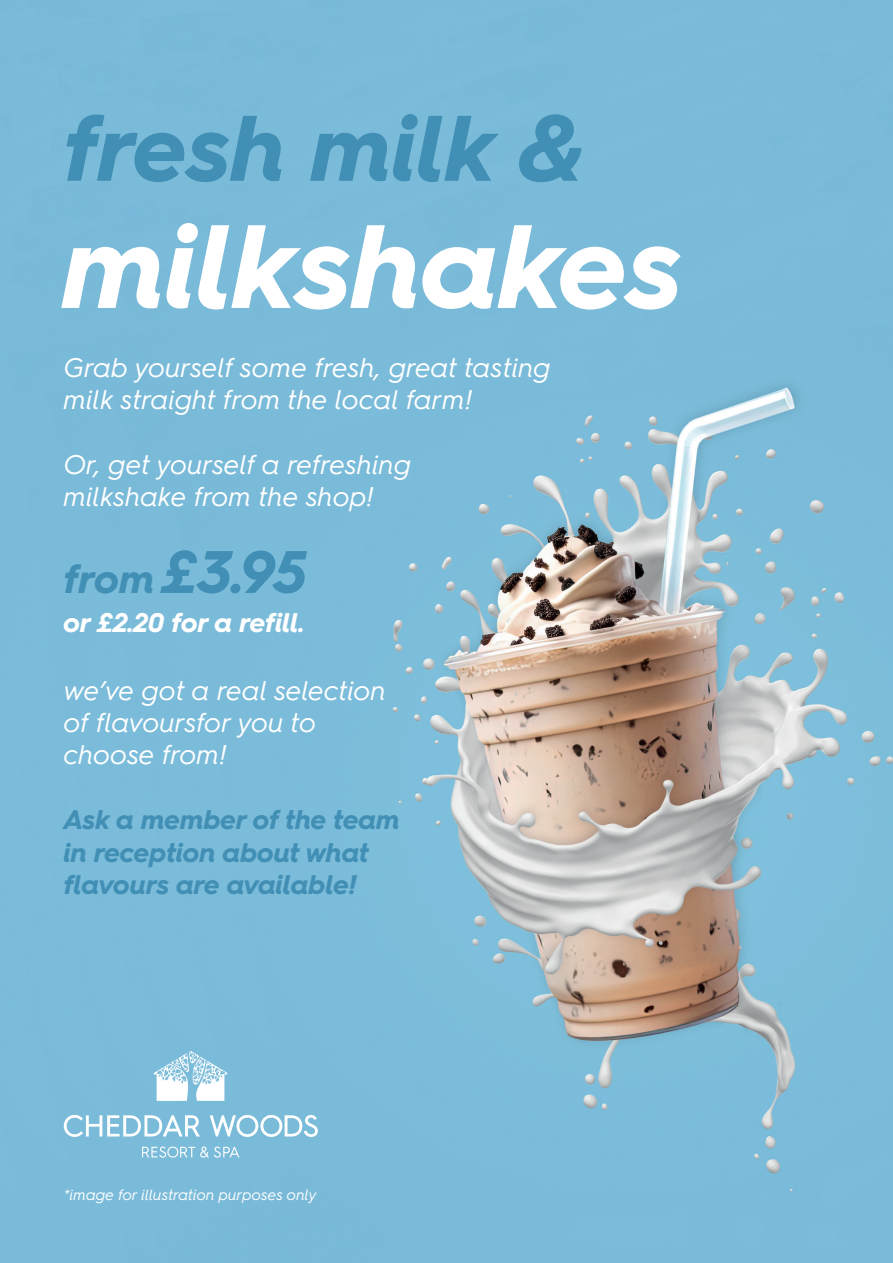
<style>
.page{position:relative;width:893px;height:1263px;background:#fff}
.page>*{position:absolute;margin:0;border:0;box-sizing:border-box;transform-origin:0 0}
.t1{font:italic 700 118.65px "Hurme Geometric Sans 4";letter-spacing:-.005em;color:#fff}
.t2{font:italic 700 93.3px "Hurme Geometric Sans 4";color:#428fb5}
.t3{font:italic 700 60px "Hurme Geometric Sans 4";color:#428fb5}
.t4{font:italic 27px/32.4px "Hurme Geometric Sans 4";color:#fff}
.t5{font:italic 700 27px/32.4px "Hurme Geometric Sans 4";color:#428fb5}
.t6{font:italic 700 27px "Hurme Geometric Sans 4";color:#fff}
.t7{font:italic 15px "Hurme Geometric Sans 4";color:#fff}
.s1{font-size:40.5px}
</style>
<div class="page">
<img style="left:0;top:0;width:893px;height:1263px">
<svg style="left:64px;top:1115px;width:136px;height:22px"></svg>
<svg style="left:210px;top:1115px;width:108px;height:22px"></svg>
<svg style="left:142px;top:1146px;width:97px;height:11px"></svg>
<svg style="left:153px;top:1051px;width:75px;height:50px"></svg>
<h2 class="t2" style="left:64px;top:83px;width:523px">fresh milk &amp;</h2>
<h1 class="t1" style="left:64px;top:183px;width:622px">milkshakes</h1>
<p class="t4" style="left:64px;top:350px;width:489px">Grab yourself some fresh, great tasting milk straight from the local farm!</p>
<p class="t4" style="left:64px;top:448px;width:349px">Or, get yourself a refreshing milkshake from the shop!</p>
<h3 class="t3" style="left:64px;top:530px;width:246px"><span class="s1">from</span> £3.95</h3>
<p class="t6" style="left:64px;top:603px;width:243px">or £2.20 for a refill.</p>
<p class="t4" style="left:64px;top:673px;width:324px">we’ve got a real selection of flavoursfor you to choose from!</p>
<p class="t5" style="left:64px;top:803px;width:338px">Ask a member of the team in reception about what flavours are available!</p>
<p class="t7" style="left:64px;top:1184px;width:255px">*image for illustration purposes only</p>
</div>
